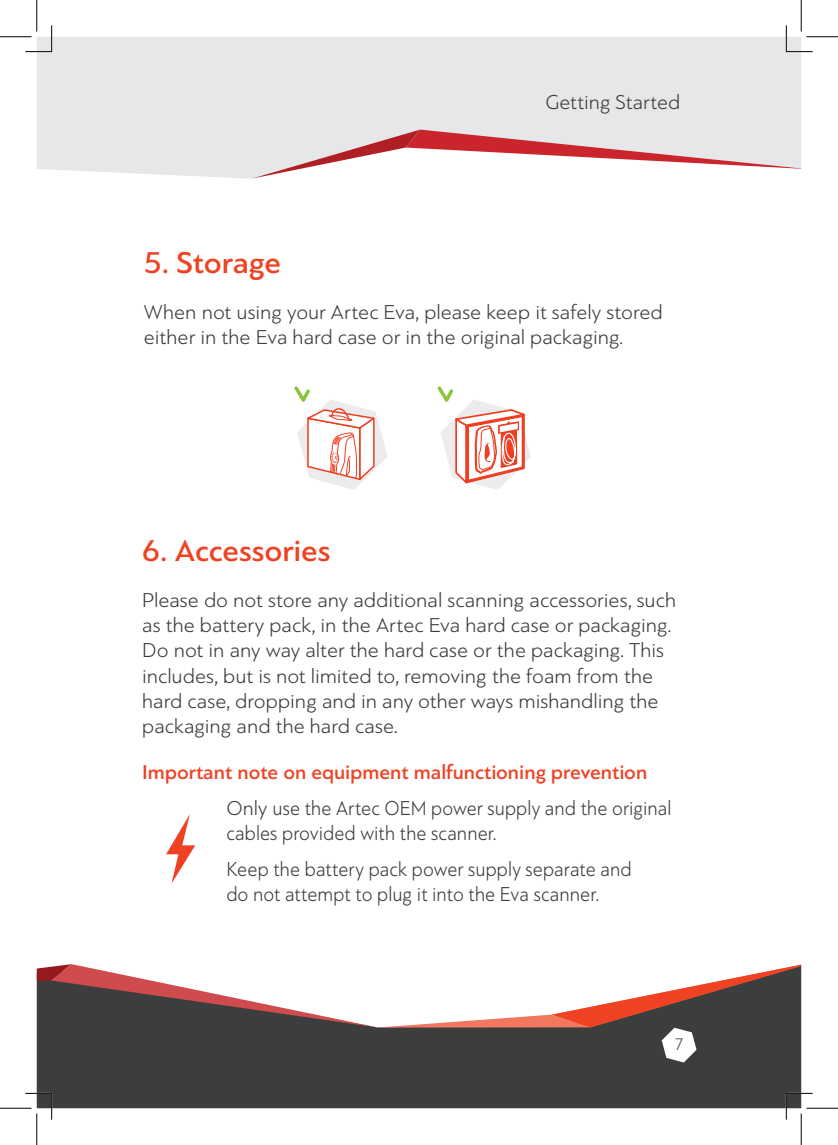
<style>
.page{position:relative;width:838px;height:1145px;background:#fff}
.page>*{position:absolute;margin:0;border:0;box-sizing:border-box;transform-origin:0 0}
.t1{font:500 31.5px "PF Bague Sans Pro";letter-spacing:-.005em;color:#ef4222}
.t2{font:300 21px/25.2px "PF Bague Sans Pro";color:#3c3d3d}
.t3{font:300 21px/25.2px "PF Bague Sans Pro";color:#3c3d3d;scale:.92 1}
.t4{font:500 21px "PF Bague Sans Pro";color:#ef4222}
.t5{font:300 17.5px "PF Bague Sans Pro";color:#3c3d3d}
</style>
<div class="page">
<div style="left:37px;top:37px;width:764px;height:142px;background:#e6e7e9"></div>
<svg style="left:251px;top:130px;width:550px;height:49px"></svg>
<div style="left:37px;top:1062px;width:764px;height:46px;background:#3c3d3d"></div>
<svg style="left:37px;top:964px;width:764px;height:98px"></svg>
<svg style="left:294px;top:386px;width:93px;height:104px"></svg>
<svg style="left:437px;top:386px;width:94px;height:104px"></svg>
<svg style="left:166px;top:814px;width:29px;height:70px"></svg>
<svg style="left:25px;top:25px;width:27px;height:27px"></svg>
<svg style="left:25px;top:1093px;width:27px;height:27px"></svg>
<svg style="left:785px;top:25px;width:27px;height:27px"></svg>
<svg style="left:785px;top:1093px;width:27px;height:27px"></svg>
<hr style="left:0;top:36px;width:32px;height:1px;background:#000">
<hr style="left:806px;top:36px;width:31px;height:1px;background:#000">
<hr style="left:0;top:1108px;width:32px;height:1px;background:#000">
<hr style="left:806px;top:1108px;width:31px;height:1px;background:#000">
<hr style="left:36px;top:0;width:1px;height:31px;background:#000">
<hr style="left:36px;top:1113px;width:1px;height:32px;background:#000">
<hr style="left:800px;top:0;width:1px;height:31px;background:#000">
<hr style="left:800px;top:1113px;width:1px;height:32px;background:#000">
<p class="t2" style="left:545px;top:90px;width:136px">Getting Started</p>
<h1 class="t1" style="left:144px;top:244px;width:139px">5. Storage</h1>
<p class="t2" style="left:144px;top:299px;width:520px">When not using your Artec Eva, please keep it safely stored either in the Eva hard case or in the original packaging.</p>
<h1 class="t1" style="left:142px;top:532px;width:190px">6. Accessories</h1>
<p class="t2" style="left:142px;top:587px;width:535px">Please do not store any additional scanning accessories, such as the battery pack, in the Artec Eva hard case or packaging.<br>Do not in any way alter the hard case or the packaging. This includes, but is not limited to, removing the foam from the hard case, dropping and in any other ways mishandling the packaging and the hard case.</p>
<p class="t4" style="left:142px;top:760px;width:506px">Important note on equipment malfunctioning prevention</p>
<p class="t2" style="left:226px;top:796px;width:446px">Only use the Artec OEM power supply and the original cables provided with the scanner.</p>
<p class="t3" style="left:226px;top:857px;width:442px">Keep the battery pack power supply separate and do not attempt to plug it into the Eva scanner.</p>
<p class="t5" style="left:674px;top:1034px;width:11px">7</p>
</div>
